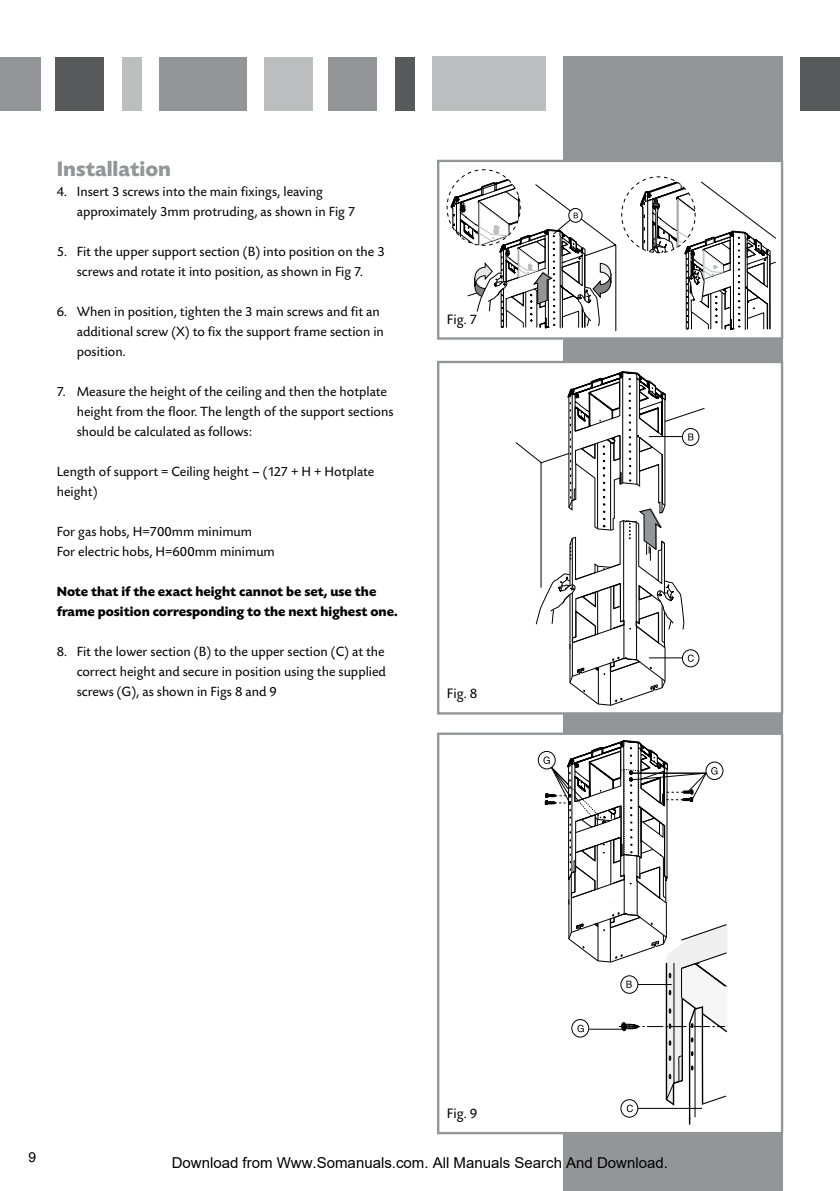
<style>
.page{position:relative;width:840px;height:1191px;background:#fff}
.page>*{position:absolute;margin:0;border:0;box-sizing:border-box;transform-origin:0 0}
.t1{font:700 22px "Today SB";color:#939598}
.t2{font:15px "Arial";color:#000}
.t3{font:14.4px "Today SB";color:#000}
.t4{font:14px/20px "Today SB";color:#000}
.t5{font:700 14px/20px "Today SB";color:#000}
.t6{font:14px "Helvetica";color:#000}
</style>
<div class="page">
<div style="left:800px;top:57px;width:39px;height:53px;background:#58595b"></div>
<div style="left:563px;top:57px;width:219px;height:1134px;background:#939598"></div>
<div style="left:394px;top:57px;width:20px;height:53px;background:#58595b"></div>
<div style="left:328px;top:57px;width:48px;height:53px;background:#939598"></div>
<div style="left:264px;top:57px;width:48px;height:53px;background:#bcbec0"></div>
<div style="left:159px;top:57px;width:88px;height:53px;background:#939598"></div>
<div style="left:122px;top:57px;width:19px;height:53px;background:#bcbec0"></div>
<div style="left:56px;top:57px;width:48px;height:53px;background:#58595b"></div>
<div style="left:0;top:57px;width:40px;height:53px;background:#939598"></div>
<div style="left:432px;top:57px;width:113px;height:54px;background:#bcbec0"></div>
<div style="left:437px;top:160px;width:345px;height:180px;background:#fff;border:2px solid #939598"></div>
<div style="left:437px;top:361px;width:345px;height:353px;background:#fff;border:2px solid #939598"></div>
<div style="left:437px;top:732px;width:345px;height:402px;background:#fff;border:2px solid #939598"></div>
<svg style="left:545px;top:233px;width:230px;height:98px"></svg>
<svg style="left:621px;top:160px;width:149px;height:170px"></svg>
<svg style="left:446px;top:169px;width:165px;height:159px"></svg>
<svg style="left:515px;top:371px;width:189px;height:335px"></svg>
<div style="left:537px;top:751px;width:18px;height:18px;border:1px solid #000;border-radius:50%"></div>
<svg style="left:543px;top:740px;width:185px;height:384px"></svg>
<h1 class="t1" style="left:57px;top:157px;width:116px">Installation</h1>
<p class="t4" style="left:77px;top:182px;width:280px;text-indent:-20px">4. Insert 3 screws into the main fixings, leaving approximately 3mm protruding, as shown in Fig 7</p>
<p class="t4" style="left:57px;top:242px;width:329px;text-align:center">5. Fit the upper support section (B) into position on the 3 screws and rotate it into position, as shown in Fig 7.</p>
<p class="t4" style="left:77px;top:302px;width:308px;text-indent:-20px">6. When in position, tighten the 3 main screws and fit an additional screw (X) to fix the support frame section in position.</p>
<p class="t4" style="left:77px;top:382px;width:318px;text-indent:-20px">7. Measure the height of the ceiling and then the hotplate height from the floor. The length of the support sections should be calculated as follows:</p>
<p class="t4" style="left:57px;top:462px;width:319px">Length of support = Ceiling height – (127 + H + Hotplate height)</p>
<p class="t4" style="left:57px;top:522px;width:219px">For gas hobs, H=700mm minimum<br>For electric hobs, H=600mm minimum</p>
<p class="t5" style="left:57px;top:581px;width:342px">Note that if the exact height cannot be set, use the frame position corresponding to the next highest one.</p>
<p class="t4" style="left:77px;top:642px;width:310px;text-align:justify;text-indent:-20px">8. Fit the lower section (B) to the upper section (C) at the correct height and secure in position using the supplied screws (G), as shown in Figs 8 and 9</p>
<p class="t3" style="left:446px;top:311px;width:32px">Fig. 7</p>
<p class="t3" style="left:446px;top:686px;width:32px">Fig. 8</p>
<p class="t6" style="left:28px;top:1145px;width:9px">9</p>
<p class="t3" style="left:446px;top:1105px;width:32px">Fig. 9</p>
<p class="t2" style="left:172px;top:1154px;width:497px">Download from Www.Somanuals.com. All Manuals Search And Download.</p>
</div>
